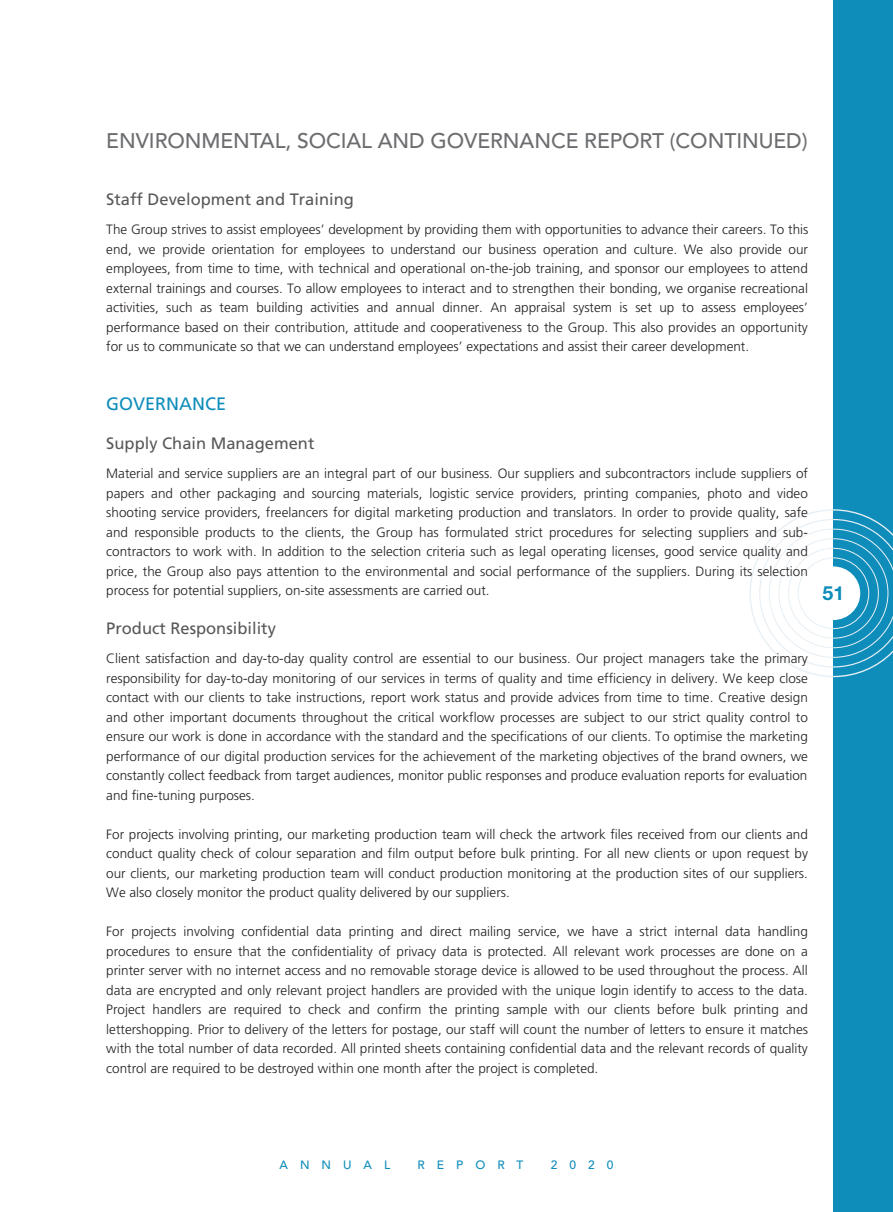
<style>
.page{position:relative;width:893px;height:1212px;background:#fff}
.page>*{position:absolute;margin:0;border:0;box-sizing:border-box;transform-origin:0 0}
.t1{font:500 21px "Avenir LT Std";letter-spacing:-.005em;color:#6c6d70}
.t2{font:700 19.5px "Helvetica Neue LT Std";color:#0f8dba}
.t3{font:18px "Frutiger LT Std";color:#0f8dba}
.t4{font:16.5px "Frutiger LT Std";color:#57585a}
.t5{font:300 13.5px/19.5px "Frutiger LT Std";color:#231f20;text-align:justify}
.t6{font:500 12px "Avenir LT Std";letter-spacing:1em;color:#0f8dba}
</style>
<div class="page">
<div style="left:833px;top:0;width:60px;height:1212px;background:#0f8dba"></div>
<svg style="left:749px;top:509px;width:144px;height:168px"></svg>
<div style="left:807px;top:566px;width:53px;height:54px;background:#fff;border-radius:50%"></div>
<h1 class="t1" style="left:106px;top:128px;width:703px">ENVIRONMENTAL, SOCIAL AND GOVERNANCE REPORT (CONTINUED)</h1>
<p class="t4" style="left:106px;top:190px;width:249px">Staff Development and Training</p>
<p class="t5" style="left:106px;top:220px;width:704px">The Group strives to assist employees’ development by providing them with opportunities to advance their careers. To this end, we provide orientation for employees to understand our business operation and culture. We also provide our employees, from time to time, with technical and operational on-the-job training, and sponsor our employees to attend external trainings and courses. To allow employees to interact and to strengthen their bonding, we organise recreational activities, such as team building activities and annual dinner. An appraisal system is set up to assess employees’ performance based on their contribution, attitude and cooperativeness to the Group. This also provides an opportunity for us to communicate so that we can understand employees’ expectations and assist their career development.</p>
<h3 class="t3" style="left:106px;top:393px;width:122px">GOVERNANCE</h3>
<p class="t4" style="left:106px;top:433px;width:210px">Supply Chain Management</p>
<p class="t5" style="left:106px;top:464px;width:703px">Material and service suppliers are an integral part of our business. Our suppliers and subcontractors include suppliers of papers and other packaging and sourcing materials, logistic service providers, printing companies, photo and video shooting service providers, freelancers for digital marketing production and translators. In order to provide quality, safe and responsible products to the clients, the Group has formulated strict procedures for selecting suppliers and sub&shy;contractors to work with. In addition to the selection criteria such as legal operating licenses, good service quality and price, the Group also pays attention to the environmental and social performance of the suppliers. During its selection process for potential suppliers, on-site assessments are carried out.</p>
<p class="t4" style="left:106px;top:619px;width:171px">Product Responsibility</p>
<p class="t5" style="left:106px;top:649px;width:703px">Client satisfaction and day-to-day quality control are essential to our business. Our project managers take the primary responsibility for day-to-day monitoring of our services in terms of quality and time efficiency in delivery. We keep close contact with our clients to take instructions, report work status and provide advices from time to time. Creative design and other important documents throughout the critical workflow processes are subject to our strict quality control to ensure our work is done in accordance with the standard and the specifications of our clients. To optimise the marketing performance of our digital production services for the achievement of the marketing objectives of the brand owners, we constantly collect feedback from target audiences, monitor public responses and produce evaluation reports for evaluation and fine-tuning purposes.</p>
<p class="t5" style="left:106px;top:825px;width:703px">For projects involving printing, our marketing production team will check the artwork files received from our clients and conduct quality check of colour separation and film output before bulk printing. For all new clients or upon request by our clients, our marketing production team will conduct production monitoring at the production sites of our suppliers.<br>We also closely monitor the product quality delivered by our suppliers.</p>
<p class="t5" style="left:106px;top:922px;width:703px">For projects involving confidential data printing and direct mailing service, we have a strict internal data handling procedures to ensure that the confidentiality of privacy data is protected. All relevant work processes are done on a printer server with no internet access and no removable storage device is allowed to be used throughout the process. All data are encrypted and only relevant project handlers are provided with the unique login identify to access to the data.<br>Project handlers are required to check and confirm the printing sample with our clients before bulk printing and lettershopping. Prior to delivery of the letters for postage, our staff will count the number of letters to ensure it matches with the total number of data recorded. All printed sheets containing confidential data and the relevant records of quality control are required to be destroyed within one month after the project is completed.</p>
<h2 class="t2" style="left:823px;top:581px;width:23px">51</h2>
<p class="t6" style="left:280px;top:1158px;width:112px">ANNUAL</p>
<p class="t6" style="left:418px;top:1158px;width:107px">REPORT</p>
<p class="t6" style="left:551px;top:1158px;width:64px">2020</p>
</div>
